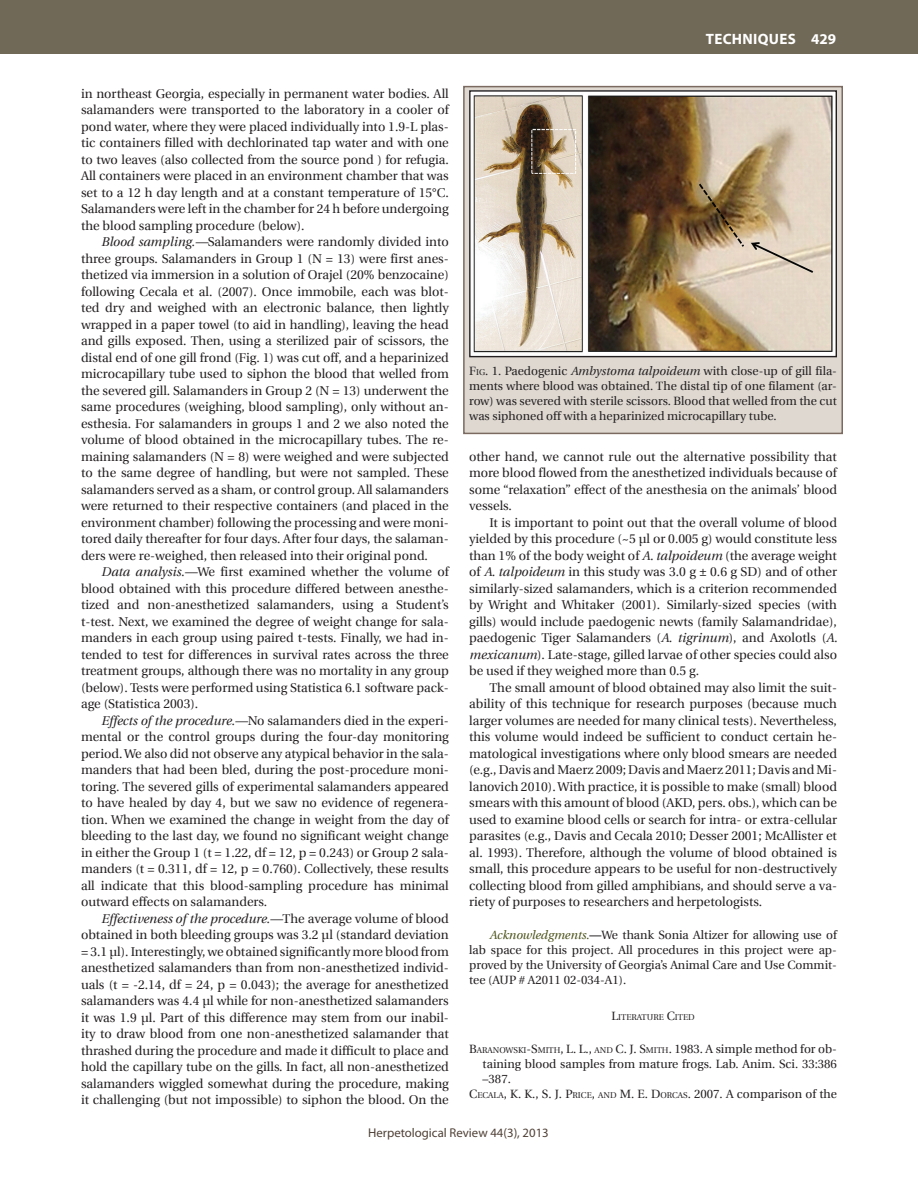
<style>
.page{position:relative;width:918px;height:1188px;background:#fff}
.page>*{position:absolute;margin:0;border:0;box-sizing:border-box;transform-origin:0 0}
.t1{font:700 15px "Myriad Pro";letter-spacing:.02em;color:#fff}
.t2{font:12.75px/16.5px "Utopia";color:#231f20;text-align:justify}
.t3{font:12.75px "Myriad Pro";color:#504137}
.acknowledgment{font:12px/15px "Utopia";color:#231f20;text-align:justify}
.LitCited{font:12px/15px "Utopia";color:#231f20}
.LitCited-2{font:12px "Utopia";color:#231f20}
.LitCited-3{font:8.4px "Utopia";color:#231f20}
.Literature_Cited{font:8.4px "Utopia";color:#231f20}
.s1{font-style:italic}
.s2{font-style:inherit}
.s3{font-size:8.4px}
.s4{font-style:italic;color:#4c521a}
.s5{font-weight:700}
.s6{font-size:12px}
</style>
<div class="page">
<div style="left:0;top:0;width:918px;height:54px;background:#716957"></div>
<div style="left:463px;top:86px;width:380px;height:348px;background:#ded8d1;border:2px solid #7a6a5f"></div>
<img style="left:471px;top:92px;width:364px;height:263px">
<div style="left:469px;top:90px;width:368px;height:267px;border:1px solid #231f20"></div>
<p class="t2" style="left:81px;top:85px;width:369px">in northeast Georgia, especially in permanent water bodies. All salamanders were transported to the laboratory in a cooler of pond water, where they were placed individually into 1.9-L plas&shy;tic containers filled with dechlorinated tap water and with one to two leaves (also collected from the source pond ) for refugia.<br>All containers were placed in an environment chamber that was set to a 12 h day length and at a constant temperature of 15°C.<br>Salamanders were left in the chamber for 24 h before undergoing the blood sampling procedure (below).</p>
<p class="t2" style="left:81px;top:234px;width:369px;text-indent:20px"><span class="s1">Blood sampling.—</span>Salamanders were randomly divided into three groups. Salamanders in Group 1 (N = 13) were first anes&shy;thetized via immersion in a solution of Orajel (20% benzocaine) following Cecala et al. (2007). Once immobile, each was blot&shy;ted dry and weighed with an electronic balance, then lightly wrapped in a paper towel (to aid in handling), leaving the head and gills exposed. Then, using a sterilized pair of scissors, the distal end of one gill frond (Fig. 1) was cut off, and a heparinized microcapillary tube used to siphon the blood that welled from the severed gill. Salamanders in Group 2 (N = 13) underwent the same procedures (weighing, blood sampling), only without an&shy;esthesia. For salamanders in groups 1 and 2 we also noted the volume of blood obtained in the microcapillary tubes. The re&shy;maining salamanders (N = 8) were weighed and were subjected to the same degree of handling, but were not sampled. These salamanders served as a sham, or control group. All salamanders were returned to their respective containers (and placed in the environment chamber) following the processing and were moni&shy;tored daily thereafter for four days. After four days, the salaman&shy;ders were re-weighed, then released into their original pond.</p>
<p class="t2" style="left:81px;top:564px;width:369px;text-indent:20px"><span class="s1">Data analysis.—</span>We first examined whether the volume of blood obtained with this procedure differed between anesthe&shy;tized and non-anesthetized salamanders, using a Student’s t-test. Next, we examined the degree of weight change for sala&shy;manders in each group using paired t-tests. Finally, we had in&shy;tended to test for differences in survival rates across the three treatment groups, although there was no mortality in any group (below). Tests were performed using Statistica 6.1 software pack&shy;age (Statistica 2003).</p>
<p class="t2" style="left:81px;top:712px;width:369px;text-indent:20px"><span class="s1">Effects of the procedure.—</span>No salamanders died in the experi&shy;mental or the control groups during the four-day monitoring period. We also did not observe any atypical behavior in the sala&shy;manders that had been bled, during the post-procedure moni&shy;toring. The severed gills of experimental salamanders appeared to have healed by day 4, but we saw no evidence of regenera&shy;tion. When we examined the change in weight from the day of bleeding to the last day, we found no significant weight change in either the Group 1 (t = 1.22, df = 12, p = 0.243) or Group 2 sala&shy;manders (t = 0.311, df = 12, p = 0.760). Collectively, these results all indicate that this blood-sampling procedure has minimal outward effects on salamanders.</p>
<p class="t2" style="left:81px;top:910px;width:369px;text-indent:20px"><span class="s1">Effectiveness of the procedure.—</span>The average volume of blood obtained in both bleeding groups was 3.2 µl (standard deviation = 3.1 µl). Interestingly, we obtained significantly more blood from anesthetized salamanders than from non-anesthetized individ&shy;uals (t = -2.14, df = 24, p = 0.043); the average for anesthetized salamanders was 4.4 µl while for non-anesthetized salamanders it was 1.9 µl. Part of this difference may stem from our inabil&shy;ity to draw blood from one non-anesthetized salamander that thrashed during the procedure and made it difficult to place and hold the capillary tube on the gills. In fact, all non-anesthetized salamanders wiggled somewhat during the procedure, making it challenging (but not impossible) to siphon the blood. On the</p>
<p class="t1" style="left:706px;top:29px;width:132px">TECHNIQUES 429</p>
<p class="acknowledgment" style="left:469px;top:364px;width:369px"><span class="s2">F</span><span class="s3">IG</span><span class="s2">.</span> 1. Paedogenic <span class="s1">Ambystoma talpoideum</span> with close-up of gill fila&shy;ments where blood was obtained. The distal tip of one filament (ar&shy;row) was severed with sterile scissors. Blood that welled from the cut was siphoned off with a heparinized microcapillary tube.</p>
<p class="t2" style="left:469px;top:448px;width:369px">other hand, we cannot rule out the alternative possibility that more blood flowed from the anesthetized individuals because of some “relaxation” effect of the anesthesia on the animals’ blood vessels.</p>
<p class="t2" style="left:469px;top:514px;width:370px;text-indent:20px">It is important to point out that the overall volume of blood yielded by this procedure (~5 µl or 0.005 g) would constitute less than 1% of the body weight of <span class="s1">A. talpoideum</span> (the average weight of <span class="s1">A. talpoideum</span> in this study was 3.0 g ± 0.6 g SD) and of other similarly-sized salamanders, which is a criterion recommended by Wright and Whitaker (2001). Similarly-sized species (with gills) would include paedogenic newts (family Salamandridae), paedogenic Tiger Salamanders (<span class="s1">A. tigrinum</span>), and Axolotls (<span class="s1">A. mexicanum</span>). Late-stage, gilled larvae of other species could also be used if they weighed more than 0.5 g.</p>
<p class="t2" style="left:469px;top:679px;width:369px;text-indent:20px">The small amount of blood obtained may also limit the suit&shy;ability of this technique for research purposes (because much larger volumes are needed for many clinical tests). Nevertheless, this volume would indeed be sufficient to conduct certain he&shy;matological investigations where only blood smears are needed (e.g., Davis and Maerz 2009; Davis and Maerz 2011; Davis and Mi&shy;lanovich 2010). With practice, it is possible to make (small) blood smears with this amount of blood (AKD, pers. obs.), which can be used to examine blood cells or search for intra- or extra-cellular parasites (e.g., Davis and Cecala 2010; Desser 2001; McAllister et al. 1993). Therefore, although the volume of blood obtained is small, this procedure appears to be useful for non-destructively collecting blood from gilled amphibians, and should serve a va&shy;riety of purposes to researchers and herpetologists.</p>
<p class="acknowledgment" style="left:469px;top:928px;width:369px;text-indent:20px"><span class="s4">Acknowledgments.</span><span class="s5">—</span>We thank Sonia Altizer for allowing use of lab space for this project. All procedures in this project were ap&shy;proved by the University of Georgia’s Animal Care and Use Commit&shy;tee (AUP # A2011 02-034-A1).</p>
<p class="Literature_Cited" style="left:611px;top:1012px;width:84px"><span class="s6">L</span>ITERATURE <span class="s6">C</span>ITED</p>
<p class="LitCited-3" style="left:469px;top:1045px;width:369px"><span class="s6">B</span>ARANOWSKI<span class="s6">-S</span>MITH<span class="s6">, L. L.,</span> AND <span class="s6">C. J. S</span>MITH<span class="s6">. 1983</span><span class="s6">. A simple method for ob-</span></p>
<p class="LitCited" style="left:483px;top:1057px;width:356px">taining blood samples from mature frogs. Lab. Anim. Sci. 33:386 –387.</p>
<p class="LitCited-2" style="left:469px;top:1087px;width:369px">C<span class="s3">ECALA</span>, K. K., S. J. P<span class="s3">RICE</span>, <span class="s3">AND</span> M. E. D<span class="s3">ORCAS</span>. 2007<span class="s2">. A comparison of the</span></p>
<p class="t3" style="left:368px;top:1125px;width:182px">Herpetological Review 44(3), 2013</p>
</div>
